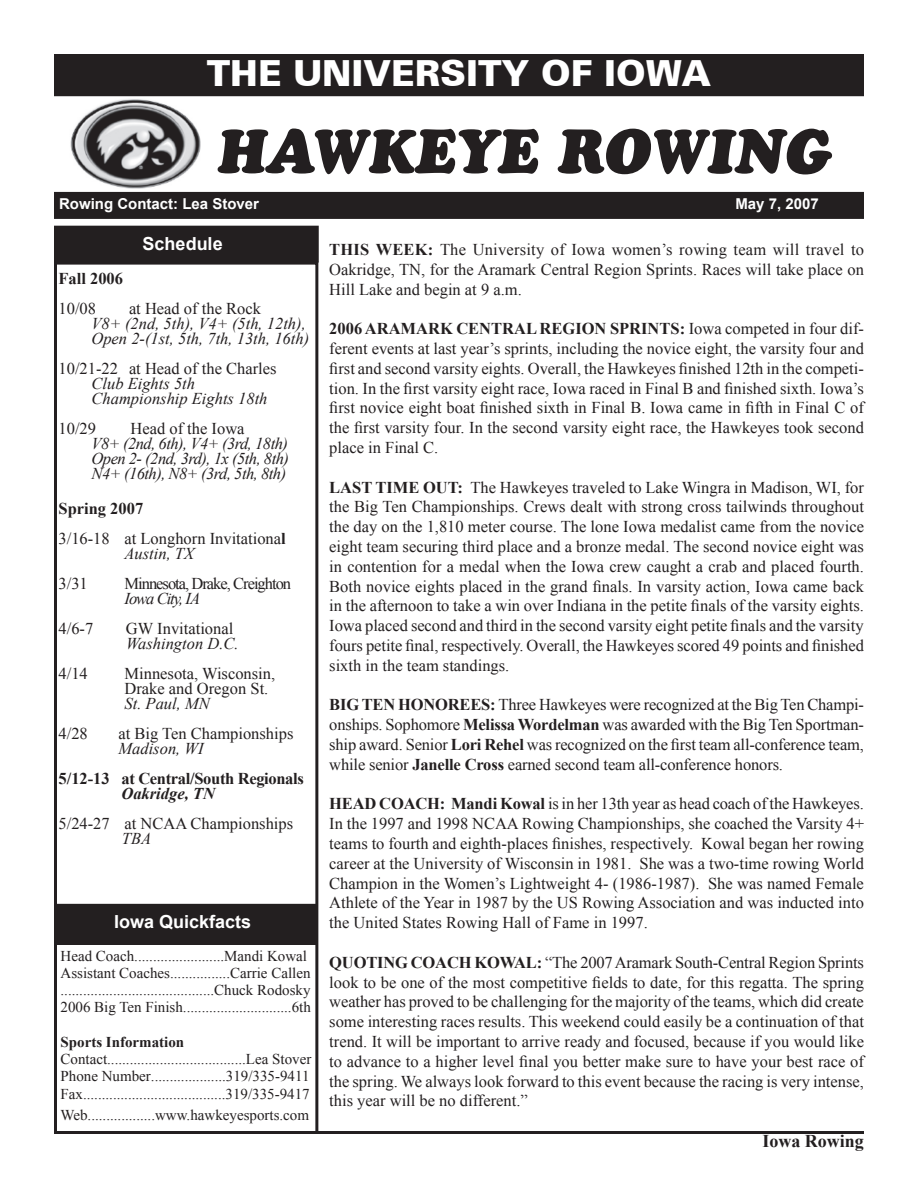
<style>
.page{position:relative;width:918px;height:1188px;background:#fff}
.page>*{position:absolute;margin:0;border:0;box-sizing:border-box;transform-origin:0 0}
.t1{font:60px "Cooper BT Black Italic Headline";color:#231f20}
.t2{font:900 36px "Zurich BT";color:#fff}
.t3{font:700 18px "Arial";color:#fff}
.t4{font:700 18px "Times New Roman";color:#231f20}
.t5{font:16.5px/19.8px "Times New Roman";color:#231f20;text-align:justify}
.t6{font:italic 16.5px/15px "Times New Roman";color:#231f20}
.t7{font:700 16.5px "Times New Roman";letter-spacing:-.02em;color:#231f20}
.t8{font:16.5px "Times New Roman";letter-spacing:-.06em;color:#231f20}
.t9{font:italic 16.5px "Times New Roman";letter-spacing:-.06em;color:#231f20}
.t10{font:italic 700 16.5px "Times New Roman";color:#231f20}
.t11{font:700 16.5px "Times New Roman";color:#231f20}
.t12{font:15px/17.2px "Times New Roman";color:#231f20}
.t13{font:700 15px "Arial";color:#fff}
.t14{font:700 15px "Times New Roman";color:#231f20}
.s1{font-weight:700}
</style>
<div class="page">
<div style="left:57px;top:229px;width:259px;height:31px;background:#231f20"></div>
<div style="left:54px;top:226px;width:265px;height:36px;border:6px solid #231f20"></div>
<div style="left:54px;top:262px;width:264px;height:872px;border:3px solid #231f20"></div>
<div style="left:55px;top:55px;width:808px;height:40px;background:#231f20"></div>
<div style="left:54px;top:54px;width:810px;height:42px;border:2px solid #231f20"></div>
<img style="left:70px;top:99px;width:130px;height:89px">
<hr style="left:54px;top:1131px;width:810px;height:3px;background:#231f20">
<div style="left:55px;top:193px;width:808px;height:25px;background:#231f20"></div>
<div style="left:54px;top:192px;width:810px;height:27px;border:2px solid #231f20"></div>
<div style="left:57px;top:907px;width:257px;height:35px;background:#231f20"></div>
<div style="left:54px;top:904px;width:263px;height:41px;border:6px solid #231f20"></div>
<h2 class="t2" style="left:207px;top:52px;width:506px">THE UNIVERSITY OF IOWA</h2>
<h1 class="t1" style="left:217px;top:115px;width:616px">HAWKEYE ROWING</h1>
<p class="t13" style="left:59px;top:194px;width:202px">Rowing Contact: Lea Stover</p>
<p class="t13" style="left:735px;top:194px;width:85px">May 7, 2007</p>
<p class="t3" style="left:143px;top:232px;width:82px">Schedule</p>
<p class="t11" style="left:58px;top:268px;width:66px">Fall 2006</p>
<p class="t5" style="left:58px;top:299px;width:39px">10/08</p>
<p class="t5" style="left:129px;top:299px;width:133px">at Head of the Rock</p>
<p class="t6" style="left:92px;top:316px;width:219px">V8+ (2nd, 5th), V4+ (5th, 12th),<br>Open 2-(1st, 5th, 7th, 13th, 16th)</p>
<p class="t5" style="left:58px;top:359px;width:220px">10/21-22 at Head of the Charles</p>
<p class="t6" style="left:92px;top:376px;width:178px">Club Eights 5th<br>Championship Eights 18th</p>
<p class="t5" style="left:58px;top:419px;width:39px">10/29</p>
<p class="t5" style="left:131px;top:419px;width:116px">Head of the Iowa</p>
<p class="t6" style="left:92px;top:436px;width:199px;text-align:justify">V8+ (2nd, 6th), V4+ (3rd, 18th)<br>Open 2- (2nd, 3rd), 1x (5th, 8th)<br>N4+ (16th), N8+ (3rd, 5th, 8th)</p>
<p class="t5" style="left:58px;top:493px;width:229px;line-height:30px"><span class="s1">Spring 2007<br></span>3/16-18 at Longhorn Invitationa<span class="s1">l</span></p>
<p class="t6" style="left:124px;top:546px;width:71px">Austin, TX</p>
<p class="t5" style="left:58px;top:573px;width:31px">3/31</p>
<p class="t8" style="left:124px;top:572px;width:168px">Minnesota, Drake, Creighton</p>
<p class="t9" style="left:124px;top:587px;width:77px">Iowa City, IA</p>
<p class="t5" style="left:58px;top:618px;width:36px">4/6-7</p>
<p class="t5" style="left:126px;top:618px;width:109px">GW Invitational</p>
<p class="t6" style="left:126px;top:636px;width:114px">Washington D.C.</p>
<p class="t5" style="left:58px;top:663px;width:31px">4/14</p>
<p class="t5" style="left:124px;top:666px;width:152px;line-height:15px">Minnesota, Wisconsin,<br>Drake and Oregon St.</p>
<p class="t6" style="left:124px;top:696px;width:87px">St. Paul, MN</p>
<p class="t5" style="left:58px;top:723px;width:31px">4/28</p>
<p class="t5" style="left:118px;top:723px;width:176px">at Big Ten Championships</p>
<p class="t6" style="left:118px;top:741px;width:87px">Madison, WI</p>
<p class="t7" style="left:59px;top:767px;width:247px">5/12-13 at Central/South Regionals</p>
<p class="t10" style="left:121px;top:782px;width:95px">Oakridge, TN</p>
<p class="t5" style="left:59px;top:813px;width:236px">5/24-27 at NCAA Championships</p>
<p class="t6" style="left:122px;top:831px;width:31px">TBA</p>
<p class="t3" style="left:114px;top:910px;width:139px">Iowa Quickfacts</p>
<p class="t12" style="left:61px;top:947px;width:252px">Head Coach........................Mandi Kowal Assistant Coaches................Carrie Callen ......................................... Chuck Rodosky 2006 Big Ten Finish............................. 6th</p>
<p class="t14" style="left:61px;top:1032px;width:125px">Sports Information</p>
<p class="t12" style="left:61px;top:1050px;width:252px;text-align:justify">Contact.................................... .Lea Stover Phone Number ....................319/335-9411<br>Fax......................................319/335-9417</p>
<p class="t12" style="left:61px;top:1106px;width:250px">Web..................www.hawkeyesports.com</p>
<p class="t5" style="left:329px;top:239px;width:536px"><span class="s1">THIS WEEK:</span> The University of Iowa women’s rowing team will travel to Oakridge, TN, for the Aramark Central Region Sprints. Races will take place on Hill Lake and begin at 9 a.m.</p>
<p class="t5" style="left:329px;top:318px;width:536px"><span class="s1">2006 ARAMARK CENTRAL REGION SPRINTS:</span> Iowa competed in four dif&shy;ferent events at last year’s sprints, including the novice eight, the varsity four and first and second varsity eights. Overall, the Hawkeyes finished 12th in the competi&shy;tion. In the first varsity eight race, Iowa raced in Final B and finished sixth. Iowa’s first novice eight boat finished sixth in Final B. Iowa came in fifth in Final C of the first varsity four. In the second varsity eight race, the Hawkeyes took second place in Final C.</p>
<p class="t5" style="left:329px;top:477px;width:536px"><span class="s1">LAST TIME OUT:</span> The Hawkeyes traveled to Lake Wingra in Madison, WI, for the Big Ten Championships. Crews dealt with strong cross tailwinds throughout the day on the 1,810 meter course. The lone Iowa medalist came from the novice eight team securing third place and a bronze medal. The second novice eight was in contention for a medal when the Iowa crew caught a crab and placed fourth.<br>Both novice eights placed in the grand finals. In varsity action, Iowa came back in the afternoon to take a win over Indiana in the petite finals of the varsity eights.<br>Iowa placed second and third in the second varsity eight petite finals and the varsity fours petite final, respectively. Overall, the Hawkeyes scored 49 points and finished sixth in the team standings.</p>
<p class="t5" style="left:329px;top:695px;width:536px"><span class="s1">BIG TEN HONOREES:</span> Three Hawkeyes were recognized at the Big Ten Champi&shy;onships. Sophomore <span class="s1">Melissa Wordelman</span> was awarded with the Big Ten Sportman&shy;ship award. Senior <span class="s1">Lori Rehel</span> was recognized on the first team all-conference team, while senior <span class="s1">Janelle Cross</span> earned second team all-conference honors.</p>
<p class="t5" style="left:329px;top:794px;width:536px"><span class="s1">HEAD COACH: Mandi Kowal</span> is in her 13th year as head coach of the Hawkeyes.<br>In the 1997 and 1998 NCAA Rowing Championships, she coached the Varsity 4+ teams to fourth and eighth-places finishes, respectively. Kowal began her rowing career at the University of Wisconsin in 1981. She was a two-time rowing World Champion in the Women’s Lightweight 4- (1986-1987). She was named Female Athlete of the Year in 1987 by the US Rowing Association and was inducted into the United States Rowing Hall of Fame in 1997.</p>
<p class="t5" style="left:329px;top:952px;width:536px"><span class="s1">QUOTING COACH KOWAL:</span> “The 2007 Aramark South-Central Region Sprints look to be one of the most competitive fields to date, for this regatta. The spring weather has proved to be challenging for the majority of the teams, which did create some interesting races results. This weekend could easily be a continuation of that trend. It will be important to arrive ready and focused, because if you would like to advance to a higher level final you better make sure to have your best race of the spring. We always look forward to this event because the racing is very intense, this year will be no different.”</p>
<p class="t4" style="left:762px;top:1128px;width:103px">Iowa Rowing</p>
</div>
